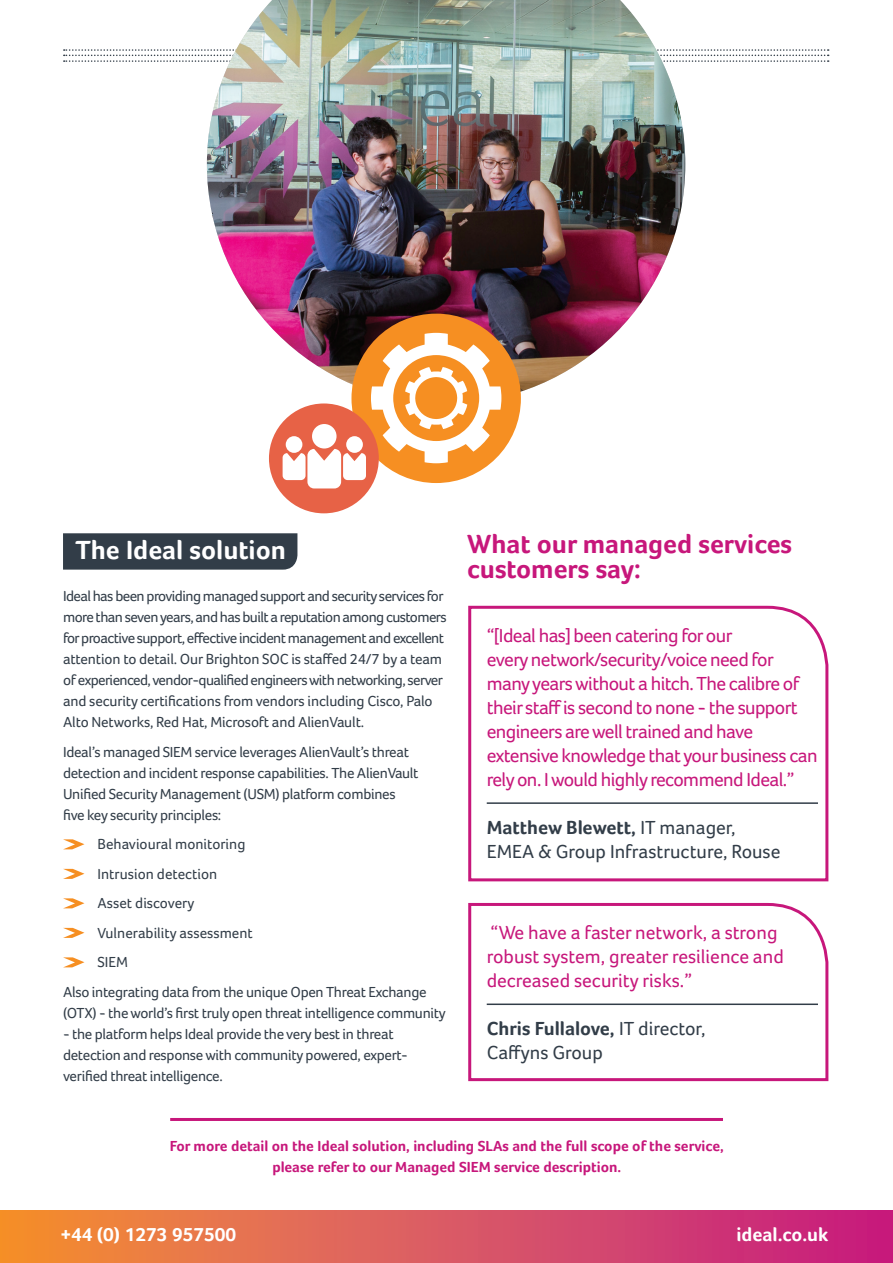
<style>
.page{position:relative;width:893px;height:1263px;background:#fff}
.page>*{position:absolute;margin:0;border:0;box-sizing:border-box;transform-origin:0 0}
.t1{font:700 27px/25.5px "Foco";color:#c7177b}
.t2{font:700 27px "Foco";color:#fff}
.t3{font:19.5px/24px "Foco";letter-spacing:-.03em;color:#c7177b}
.t4{font:19.5px/24px "Foco";color:#323d48}
.t5{font:19.5px/24px "Foco";color:#c7177b}
.t6{font:700 19.5px "Foco";color:#fff}
.t7{font:15px/21px "Foco";letter-spacing:-.02em;color:#323d48}
.t8{font:15px/21px "Foco";letter-spacing:-.04em;color:#323d48}
.t9{font:700 15px/21px "Foco";color:#c7177b;text-align:center}
.t10{font:15px "Foco";color:#323d48}
.s1{font-weight:700}
</style>
<div class="page">
<svg style="left:64px;top:49px;width:765px;height:13px"></svg>
<div style="left:63px;top:533px;width:234px;height:37px;background:#323d48"></div>
<svg style="left:63px;top:839px;width:21px;height:10px"></svg>
<svg style="left:63px;top:869px;width:21px;height:10px"></svg>
<svg style="left:63px;top:898px;width:21px;height:10px"></svg>
<svg style="left:63px;top:928px;width:21px;height:10px"></svg>
<svg style="left:63px;top:957px;width:21px;height:10px"></svg>
<svg style="left:468px;top:902px;width:361px;height:180px"></svg>
<hr style="left:487px;top:1003px;width:331px;height:2px;background:#323d48">
<svg style="left:468px;top:605px;width:361px;height:277px"></svg>
<hr style="left:487px;top:802px;width:331px;height:2px;background:#323d48">
<img style="left:207px;top:0;width:478px;height:392px">
<div style="left:351px;top:314px;width:170px;height:169px;background:#f68f22;border-radius:50%"></div>
<svg style="left:371px;top:333px;width:130px;height:130px"></svg>
<div style="left:269px;top:403px;width:110px;height:110px;background:#e76246;border-radius:50%"></div>
<div style="left:283px;top:453px;width:23px;height:27px;background:#fff;border-radius:5px"></div>
<div style="left:286px;top:436px;width:16px;height:17px;background:#fff;border-radius:50%"></div>
<div style="left:343px;top:453px;width:23px;height:27px;background:#fff;border-radius:5px"></div>
<div style="left:346px;top:436px;width:17px;height:17px;background:#fff;border-radius:50%"></div>
<div style="left:307px;top:449px;width:34px;height:39px;background:#fff;border-radius:7px"></div>
<div style="left:312px;top:424px;width:25px;height:24px;background:#fff;border-radius:50%"></div>
<hr style="left:170px;top:1118px;width:553px;height:3px;background:#c7177b">
<svg style="left:0;top:1211px;width:893px;height:52px;background:#db575e"></svg>
<h1 class="t2" style="left:75px;top:534px;width:212px">The Ideal solution</h1>
<p class="t8" style="left:63px;top:586px;width:385px">Ideal has been providing managed support and security services for more than seven years, and has built a reputation among customers for proactive support, effective incident management and excellent attention to detail. Our Brighton SOC is staffed 24/7 by a team of experienced, vendor-qualified engineers with networking, server and security certifications from vendors including Cisco, Palo Alto Networks, Red Hat, Microsoft and AlienVault.</p>
<p class="t7" style="left:63px;top:741px;width:357px">Ideal’s managed SIEM service leverages AlienVault’s threat detection and incident response capabilities. The AlienVault Unified Security Management (USM) platform combines five key security principles:</p>
<p class="t10" style="left:98px;top:836px;width:149px">Behavioural monitoring</p>
<p class="t10" style="left:98px;top:865px;width:121px">Intrusion detection</p>
<p class="t10" style="left:98px;top:895px;width:98px">Asset discovery</p>
<p class="t10" style="left:98px;top:924px;width:157px">Vulnerability assessment</p>
<p class="t7" style="left:98px;top:952px;width:32px">SIEM</p>
<p class="t7" style="left:63px;top:981px;width:365px">Also integrating data from the unique Open Threat Exchange</p>
<p class="t7" style="left:63px;top:1002px;width:384px">(OTX) - the world’s first truly open threat intelligence community</p>
<p class="t7" style="left:63px;top:1023px;width:346px">- the platform helps Ideal provide the very best in threat detection and response with community powered, expert&shy;verified threat intelligence.</p>
<h1 class="t1" style="left:467px;top:530px;width:327px">What our managed services customers say:</h1>
<p class="t3" style="left:487px;top:623px;width:332px">“[Ideal has] been catering for our<br>every network/security/voice need for many years without a hitch. The calibre of their staff is second to none - the support engineers are well trained and have extensive knowledge that your business can rely on. I would highly recommend Ideal.”</p>
<h2 class="t4" style="left:487px;top:815px;width:295px"><span class="s1">Matthew Blewett,</span> IT manager,<br>EMEA &amp; Group Infrastructure, Rouse</h2>
<h2 class="t5" style="left:487px;top:920px;width:299px">“We have a faster network, a strong robust system, greater resilience and decreased security risks.”</h2>
<h2 class="t4" style="left:487px;top:1016px;width:220px"><span class="s1">Chris Fullalove,</span> IT director,<br>Caffyns Group</h2>
<p class="t9" style="left:170px;top:1135px;width:555px">For more detail on the Ideal solution, including SLAs and the full scope of the service, please refer to our Managed SIEM service description.</p>
<h2 class="t6" style="left:60px;top:1223px;width:177px">+44 (0) 1273 957500</h2>
<h2 class="t6" style="left:736px;top:1223px;width:93px">ideal.co.uk</h2>
</div>
